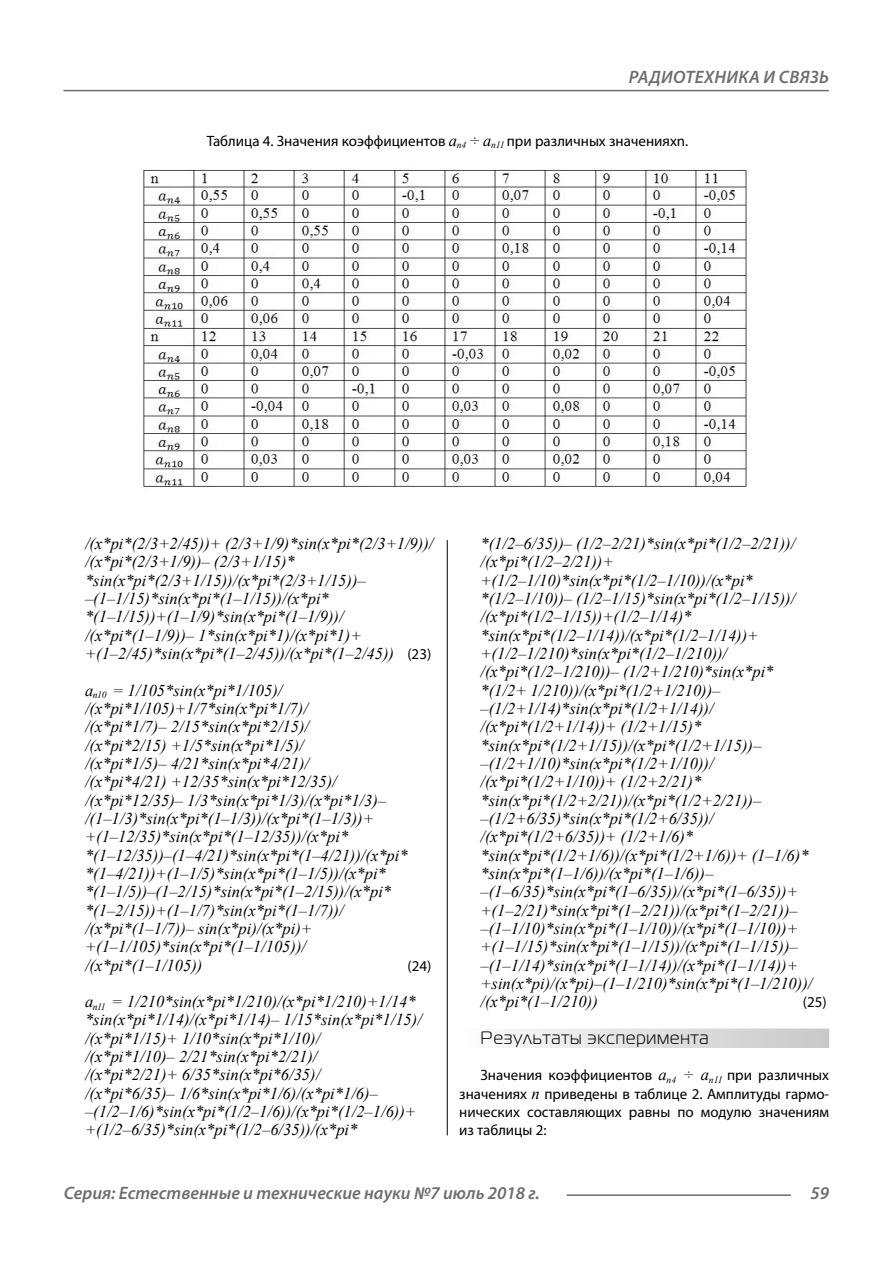
<style>
.page{position:relative;width:893px;height:1263px;background:#fff}
.page>*{position:absolute;margin:0;border:0;box-sizing:border-box;transform-origin:0 0}
.t1{font:italic 600 18px "Myriad Pro";color:#6e6e6e}
.Subheader{font:18px "Magistral C";letter-spacing:.05em;color:#000}
.t2{font:italic 600 18px "Myriad Pro";letter-spacing:.02em;color:#6e6e6e}
.Normal{font:italic 16.5px/18.3px "Times New Roman";color:#000}
.Normal-2{font:15px/18.3px "Myriad Pro";color:#000;text-align:justify}
.podpis{font:15px "Myriad Pro";color:#000}
.s1{font-family:"Times New Roman";font-style:italic;font-size:16.5px}
.s2{font-family:"Myriad Pro";font-style:normal;font-size:15px}
</style>
<div class="page">
<hr style="left:63px;top:90px;width:766px;height:1px;background:#6e6e6e">
<hr style="left:567px;top:1194px;width:224px;height:2px;background:#6e6e6e">
<div style="left:459px;top:1028px;width:370px;height:20px;background:linear-gradient(to right,#fdfdfd,#c8c8c8)"></div>
<img style="left:143px;top:169px;width:604px;height:318px">
<hr style="left:447px;top:540px;width:1px;height:595px;background:#000">
<p class="t2" style="left:629px;top:66px;width:202px">РАДИОТЕХНИКА И СВЯЗЬ</p>
<p class="podpis" style="left:207px;top:132px;width:483px">Таблица 4. Значения коэффициентов <span class="s1">a</span><sub>n4</sub> <span class="s1">÷ a</span><sub>n11</sub> при различных значенияхn.</p>
<p class="Normal" style="left:85px;top:534px;width:350px">/(x*pi*(2/3+2/45))+ (2/3+1/9)*sin(x*pi*(2/3+1/9))/ /(x*pi*(2/3+1/9))– (2/3+1/15)* *sin(x*pi*(2/3+1/15))/(x*pi*(2/3+1/15))– –(1–1/15)*sin(x*pi*(1–1/15))/(x*pi* *(1–1/15))+(1–1/9)*sin(x*pi*(1–1/9))/ /(x*pi*(1–1/9))– 1*sin(x*pi*1)/(x*pi*1)+ +(1–2/45)*sin(x*pi*(1–2/45))/(x*pi*(1–2/45)) <span class="s2">(23)</span></p>
<p class="Normal" style="left:85px;top:680px;width:324px">a<sub>n10</sub> = 1/105*sin(x*pi*1/105)/ /(x*pi*1/105)+1/7*sin(x*pi*1/7)/<br>/(x*pi*1/7)– 2/15*sin(x*pi*2/15)/<br>/(x*pi*2/15) +1/5*sin(x*pi*1/5)/<br>/(x*pi*1/5)– 4/21*sin(x*pi*4/21)/<br>/(x*pi*4/21) +12/35*sin(x*pi*12/35)/ /(x*pi*12/35)– 1/3*sin(x*pi*1/3)/(x*pi*1/3)– /(1–1/3)*sin(x*pi*(1–1/3))/(x*pi*(1–1/3))+ +(1–12/35)*sin(x*pi*(1–12/35))/(x*pi* *(1–12/35))–(1–4/21)*sin(x*pi*(1–4/21))/(x*pi* *(1–4/21))+(1–1/5)*sin(x*pi*(1–1/5))/(x*pi* *(1–1/5))–(1–2/15)*sin(x*pi*(1–2/15))/(x*pi* *(1–2/15))+(1–1/7)*sin(x*pi*(1–1/7))/ /(x*pi*(1–1/7))– sin(x*pi)/(x*pi)+ +(1–1/105)*sin(x*pi*(1–1/105))/ /(x*pi*(1–1/105))</p>
<p class="Normal-2" style="left:407px;top:956px;width:25px">(24)</p>
<p class="Normal" style="left:85px;top:992px;width:338px">a<sub>n11</sub> = 1/210*sin(x*pi*1/210)/(x*pi*1/210)+1/14* *sin(x*pi*1/14)/(x*pi*1/14)– 1/15*sin(x*pi*1/15)/ /(x*pi*1/15)+ 1/10*sin(x*pi*1/10)/<br>/(x*pi*1/10)– 2/21*sin(x*pi*2/21)/<br>/(x*pi*2/21)+ 6/35*sin(x*pi*6/35)/<br>/(x*pi*6/35)– 1/6*sin(x*pi*1/6)/(x*pi*1/6)– –(1/2–1/6)*sin(x*pi*(1/2–1/6))/(x*pi*(1/2–1/6))+ +(1/2–6/35)*sin(x*pi*(1/2–6/35))/(x*pi*</p>
<p class="Normal" style="left:480px;top:534px;width:333px">*(1/2–6/35))– (1/2–2/21)*sin(x*pi*(1/2–2/21))/ /(x*pi*(1/2–2/21))+ +(1/2–1/10)*sin(x*pi*(1/2–1/10))/(x*pi* *(1/2–1/10))– (1/2–1/15)*sin(x*pi*(1/2–1/15))/ /(x*pi*(1/2–1/15))+(1/2–1/14)* *sin(x*pi*(1/2–1/14))/(x*pi*(1/2–1/14))+ +(1/2–1/210)*sin(x*pi*(1/2–1/210))/ /(x*pi*(1/2–1/210))– (1/2+1/210)*sin(x*pi* *(1/2+ 1/210))/(x*pi*(1/2+1/210))– –(1/2+1/14)*sin(x*pi*(1/2+1/14))/ /(x*pi*(1/2+1/14))+ (1/2+1/15)* *sin(x*pi*(1/2+1/15))/(x*pi*(1/2+1/15))– –(1/2+1/10)*sin(x*pi*(1/2+1/10))/ /(x*pi*(1/2+1/10))+ (1/2+2/21)* *sin(x*pi*(1/2+2/21))/(x*pi*(1/2+2/21))– –(1/2+6/35)*sin(x*pi*(1/2+6/35))/ /(x*pi*(1/2+6/35))+ (1/2+1/6)* *sin(x*pi*(1/2+1/6))/(x*pi*(1/2+1/6))+ (1–1/6)* *sin(x*pi*(1–1/6))/(x*pi*(1–1/6))– –(1–6/35)*sin(x*pi*(1–6/35))/(x*pi*(1–6/35))+ +(1–2/21)*sin(x*pi*(1–2/21))/(x*pi*(1–2/21))– –(1–1/10)*sin(x*pi*(1–1/10))/(x*pi*(1–1/10))+ +(1–1/15)*sin(x*pi*(1–1/15))/(x*pi*(1–1/15))– –(1–1/14)*sin(x*pi*(1–1/14))/(x*pi*(1–1/14))+ +sin(x*pi)/(x*pi)–(1–1/210)*sin(x*pi*(1–1/210))/ /(x*pi*(1–1/210))</p>
<p class="Normal-2" style="left:803px;top:993px;width:25px">(25)</p>
<p class="Subheader" style="left:480px;top:1028px;width:229px">Результаты эксперимента</p>
<p class="Normal-2" style="left:459px;top:1066px;width:371px;text-indent:21px">Значения коэффициентов <span class="s1">a</span><sub>n4</sub> <span class="s1">÷ a</span><sub>n11</sub> при различных значениях <span class="s1">n</span> приведены в таблице 2. Амплитуды гармо&shy;нических составляющих равны по модулю значениям из таблицы 2:</p>
<p class="t1" style="left:64px;top:1182px;width:478px">Серия: Естественные и технические науки №7 июль 2018 г.</p>
<p class="t1" style="left:810px;top:1182px;width:20px">59</p>
</div>
